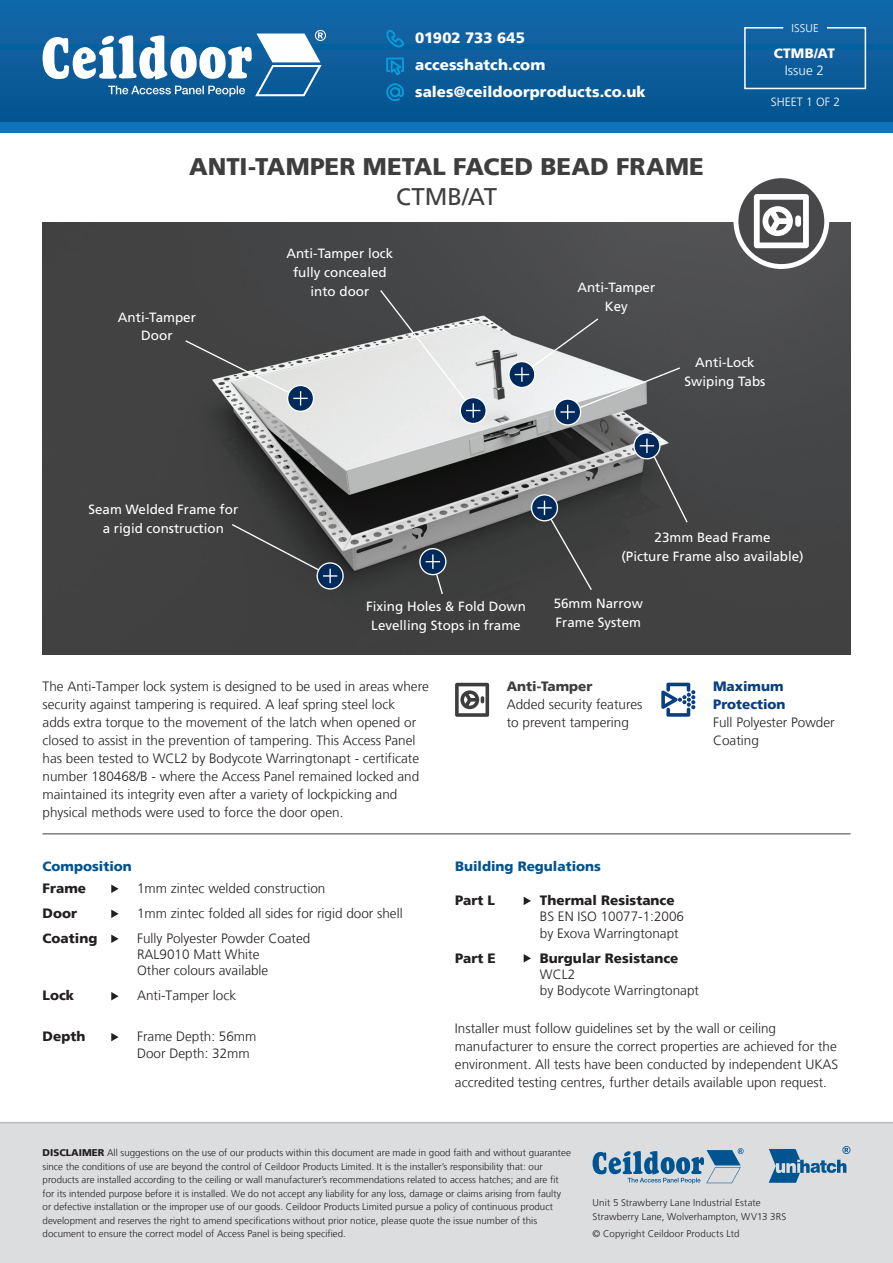
<style>
.page{position:relative;width:893px;height:1263px;background:#fff}
.page>*{position:absolute;margin:0;border:0;box-sizing:border-box;transform-origin:0 0}
.t1{font:900 24px "Frutiger LT";color:#3e3e3f}
.t2{font:24px "Frutiger LT";color:#3e3e3f}
.t3{font:900 15px "Frutiger LT";letter-spacing:.01em;color:#fff}
.t4{font:300 13.5px/18px "Frutiger LT";color:#231f20}
.t5{font:900 13.5px "Frutiger LT";color:#231f20}
.t6{font:900 13.5px "Frutiger LT";color:#005490}
.t7{font:13.5px "Frutiger";color:#fff}
.t8{font:900 13.5px "Frutiger LT";letter-spacing:.02em;color:#fff}
.t9{font:300 13.5px "Frutiger LT";letter-spacing:.01em;color:#fff}
.t10{font:13.35px/18.8px "Frutiger";color:#fff;text-align:center}
.t11{font:300 12px "Frutiger LT";color:#fff}
.t12{font:300 11.25px "Frutiger LT";letter-spacing:.01em;color:#fff}
.t13{font:300 9.75px/13.5px "Frutiger LT";color:#231f20}
.s1{font-weight:900;color:#3e3e3f}
.s2{font-weight:900;color:#083e82}
.s3{font-weight:900}
</style>
<div class="page">
<div style="left:0;top:0;width:893px;height:133px;background:linear-gradient(to right,#0b5f9e,#0b5d9c)"></div>
<div style="left:0;top:122px;width:893px;height:11px;background:#1074bc"></div>
<svg style="left:386px;top:58px;width:18px;height:17px"></svg>
<svg style="left:386px;top:83px;width:18px;height:18px"></svg>
<svg style="left:43px;top:30px;width:283px;height:67px"></svg>
<svg style="left:386px;top:29px;width:18px;height:18px"></svg>
<div style="left:0;top:1122px;width:893px;height:141px;background:#dcdddf"></div>
<svg style="left:769px;top:1146px;width:81px;height:37px;background:#8cabc2"></svg>
<svg style="left:593px;top:1148px;width:151px;height:35px;background:#8eacc2"></svg>
<svg style="left:743px;top:26px;width:124px;height:64px;background:#1b67a2"></svg>
<img style="left:43px;top:223px;width:807px;height:432px">
<svg style="left:634px;top:433px;width:26px;height:26px"></svg>
<div style="left:633px;top:432px;width:27px;height:27px;border:1px solid #fff;border-radius:50%"></div>
<svg style="left:640px;top:439px;width:49px;height:85px;background:#474a4e"></svg>
<svg style="left:317px;top:563px;width:26px;height:26px"></svg>
<div style="left:316px;top:562px;width:28px;height:28px;border:1px solid #fff;border-radius:50%"></div>
<svg style="left:230px;top:523px;width:107px;height:60px;background:#414446"></svg>
<svg style="left:420px;top:549px;width:26px;height:26px"></svg>
<div style="left:419px;top:548px;width:27px;height:27px;border:1px solid #fff;border-radius:50%"></div>
<svg style="left:426px;top:554px;width:18px;height:42px"></svg>
<svg style="left:531px;top:495px;width:26px;height:26px"></svg>
<div style="left:531px;top:494px;width:27px;height:27px;border:1px solid #fff;border-radius:50%"></div>
<svg style="left:537px;top:501px;width:56px;height:90px;background:#404345"></svg>
<div style="left:733px;top:173px;width:96px;height:96px;background:#fff;border-radius:50%"></div>
<div style="left:738px;top:178px;width:86px;height:86px;background:#48484b;border-radius:50%"></div>
<svg style="left:754px;top:194px;width:55px;height:54px"></svg>
<div style="left:795px;top:215px;width:6px;height:12px;background:#fff;border-radius:3px"></div>
<svg style="left:524px;top:897px;width:7px;height:8px"></svg>
<svg style="left:524px;top:954px;width:7px;height:8px"></svg>
<svg style="left:661px;top:683px;width:34px;height:34px"></svg>
<hr style="left:43px;top:833px;width:808px;height:1px;background:#3e3e3f">
<svg style="left:455px;top:683px;width:34px;height:34px"></svg>
<svg style="left:111px;top:884px;width:8px;height:9px"></svg>
<svg style="left:111px;top:909px;width:8px;height:9px"></svg>
<svg style="left:111px;top:934px;width:8px;height:9px"></svg>
<svg style="left:111px;top:992px;width:8px;height:8px"></svg>
<svg style="left:111px;top:1033px;width:8px;height:8px"></svg>
<svg style="left:509px;top:362px;width:26px;height:25px"></svg>
<div style="left:508px;top:361px;width:27px;height:27px;border:1px solid #fff;border-radius:50%"></div>
<svg style="left:288px;top:385px;width:26px;height:26px"></svg>
<div style="left:287px;top:385px;width:27px;height:27px;border:1px solid #fff;border-radius:50%"></div>
<svg style="left:184px;top:339px;width:124px;height:67px;background:#7a7b7d"></svg>
<svg style="left:460px;top:398px;width:26px;height:25px"></svg>
<div style="left:460px;top:397px;width:27px;height:27px;border:1px solid #fff;border-radius:50%"></div>
<svg style="left:379px;top:289px;width:101px;height:129px;background:#b0b2b3"></svg>
<svg style="left:555px;top:399px;width:26px;height:26px"></svg>
<div style="left:554px;top:398px;width:27px;height:28px;border:1px solid #fff;border-radius:50%"></div>
<svg style="left:515px;top:317px;width:166px;height:102px;background:#86888c"></svg>
<p class="t3" style="left:415px;top:29px;width:111px">01902 733 645</p>
<p class="t3" style="left:415px;top:56px;width:132px">accesshatch.com</p>
<p class="t3" style="left:415px;top:83px;width:232px">sales@ceildoorproducts.co.uk</p>
<p class="t1" style="left:189px;top:152px;width:516px">ANTI-TAMPER METAL FACED BEAD FRAME</p>
<p class="t2" style="left:396px;top:182px;width:102px">CTMB/AT</p>
<p class="t7" style="left:118px;top:309px;width:80px">Anti-Tamper</p>
<p class="t7" style="left:141px;top:328px;width:33px">Door</p>
<p class="t10" style="left:286px;top:244px;width:108px">Anti-Tamper lock fully concealed into door</p>
<p class="t10" style="left:577px;top:278px;width:79px">Anti-Tamper</p>
<p class="t10" style="left:605px;top:297px;width:25px">Key</p>
<p class="t12" style="left:791px;top:22px;width:29px">ISSUE</p>
<p class="t8" style="left:774px;top:46px;width:63px">CTMB/AT</p>
<p class="t9" style="left:785px;top:62px;width:41px">Issue 2</p>
<p class="t11" style="left:771px;top:95px;width:71px">SHEET 1 OF 2</p>
<p class="t10" style="left:88px;top:500px;width:151px">Seam Welded Frame for a rigid construction</p>
<p class="t10" style="left:695px;top:353px;width:61px">Anti-Lock</p>
<p class="t10" style="left:685px;top:372px;width:82px">Swiping Tabs</p>
<p class="t10" style="left:366px;top:597px;width:161px">Fixing Holes &amp; Fold Down<br>Levelling Stops in frame</p>
<p class="t10" style="left:655px;top:528px;width:117px">23mm Bead Frame</p>
<p class="t10" style="left:621px;top:547px;width:184px">(Picture Frame also available)</p>
<p class="t10" style="left:554px;top:594px;width:91px">56mm Narrow</p>
<p class="t10" style="left:555px;top:613px;width:87px">Frame System</p>
<p class="t4" style="left:43px;top:677px;width:388px">The Anti-Tamper lock system is designed to be used in areas where security against tampering is required. A leaf spring steel lock<br>adds extra torque to the movement of the latch when opened or closed to assist in the prevention of tampering. This Access Panel has been tested to WCL2 by Bodycote Warringtonapt - certificate number 180468/B - where the Access Panel remained locked and maintained its integrity even after a variety of lockpicking and physical methods were used to force the door open.</p>
<p class="t4" style="left:507px;top:677px;width:137px"><span class="s1">Anti-Tamper<br></span>Added security features to prevent tampering</p>
<p class="t6" style="left:43px;top:858px;width:91px">Composition</p>
<p class="t6" style="left:455px;top:858px;width:148px">Building Regulations</p>
<p class="t4" style="left:713px;top:677px;width:123px"><span class="s2">Maximum<br>Protection<br></span>Full Polyester Powder<br>Coating</p>
<p class="t5" style="left:43px;top:880px;width:45px">Frame</p>
<p class="t4" style="left:137px;top:879px;width:190px">1mm zintec welded construction</p>
<p class="t5" style="left:43px;top:905px;width:36px">Door</p>
<p class="t4" style="left:137px;top:904px;width:267px">1mm zintec folded all sides for rigid door shell</p>
<p class="t5" style="left:43px;top:930px;width:56px">Coating</p>
<p class="t4" style="left:137px;top:930px;width:175px;line-height:16.2px">Fully Polyester Powder Coated<br>RAL9010 Matt White<br>Other colours available</p>
<p class="t5" style="left:43px;top:987px;width:33px">Lock</p>
<p class="t4" style="left:137px;top:987px;width:100px">Anti-Tamper lock</p>
<p class="t5" style="left:43px;top:1028px;width:44px">Depth</p>
<p class="t4" style="left:137px;top:1029px;width:121px;line-height:16.2px">Frame Depth: 56mm<br>Door Depth: 32mm</p>
<p class="t5" style="left:455px;top:892px;width:42px">Part L</p>
<p class="t4" style="left:540px;top:892px;width:146px;line-height:16.2px"><span class="s3">Thermal Resistance<br></span>BS EN ISO 10077-1:2006 by Exova Warringtonapt</p>
<p class="t5" style="left:455px;top:950px;width:42px">Part E</p>
<p class="t4" style="left:540px;top:950px;width:161px;line-height:16.2px"><span class="s3">Burgular Resistance<br></span>WCL2<br>by Bodycote Warringtonapt</p>
<p class="t4" style="left:455px;top:1019px;width:385px">Installer must follow guidelines set by the wall or ceiling manufacturer to ensure the correct properties are achieved for the environment. All tests have been conducted by independent UKAS accredited testing centres, further details available upon request.</p>
<p class="t13" style="left:43px;top:1146px;width:530px"><span class="s3">DISCLAIMER</span> All suggestions on the use of our products within this document are made in good faith and without guarantee since the conditions of use are beyond the control of Ceildoor Products Limited. It is the installer’s responsibility that: our products are installed according to the ceiling or wall manufacturer’s recommendations related to access hatches; and are fit for its intended purpose before it is installed. We do not accept any liability for any loss, damage or claims arising from faulty or defective installation or the improper use of our goods. Ceildoor Products Limited pursue a policy of continuous product development and reserves the right to amend specifications without prior notice, please quote the issue number of this document to ensure the correct model of Access Panel is being specified.</p>
<p class="t13" style="left:593px;top:1196px;width:195px">Unit 5 Strawberry Lane Industrial Estate<br>Strawberry Lane, Wolverhampton, WV13 3RS</p>
<p class="t13" style="left:593px;top:1227px;width:148px">© Copyright Ceildoor Products Ltd</p>
</div>
